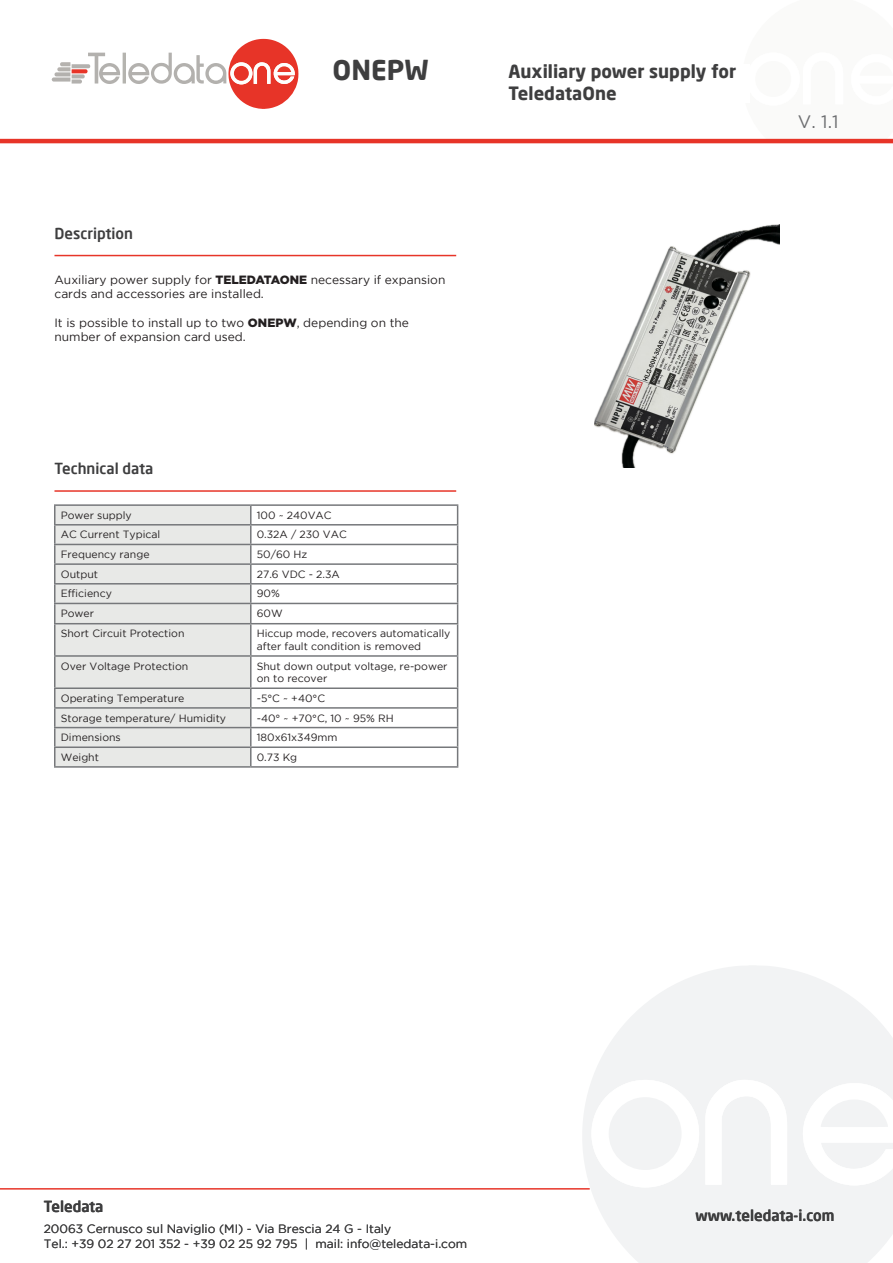
<style>
.page{position:relative;width:893px;height:1263px;background:#fff}
.page>*{position:absolute;margin:0;border:0;box-sizing:border-box;transform-origin:0 0}
.t1{font:700 27px "Neo Sans Pro";color:#3e3e3f}
.t2{font:700 18px/21.6px "Neo Sans Pro";color:#3e3e3f}
.t3{font:18px "Gotham";color:#6c6d70}
.t4{font:700 16.5px "Neo Sans Pro";color:#3e3e3f}
.t5{font:500 15px "Neo Sans Pro";color:#3e3e3f}
.t6{font:12px/14.4px "Gotham";color:#231f20}
.t7{font:12px "Gotham";color:#3e3e3f}
.t8{font:10.5px/12.6px "Gotham";color:#231f20}
.s1{font-weight:900}
</style>
<div class="page">
<svg style="left:582px;top:966px;width:311px;height:297px;fill:#f2f3f4"></svg>
<svg style="left:705px;top:1080px;width:82px;height:105px"></svg>
<svg style="left:803px;top:1083px;width:90px;height:102px"></svg>
<svg style="left:591px;top:1080px;width:108px;height:107px"></svg>
<svg style="left:742px;top:138px;width:151px;height:1px"></svg>
<svg style="left:52px;top:39px;width:247px;height:70px"></svg>
<hr style="left:0;top:139px;width:893px;height:4px;background:#e73428">
<hr style="left:0;top:1188px;width:590px;height:1px;background:#e73529">
<hr style="left:54px;top:255px;width:402px;height:1px;background:#e73529">
<hr style="left:54px;top:490px;width:402px;height:2px;background:#e73529">
<div style="left:56px;top:506px;width:194px;height:260px;background:#e8e9e7"></div>
<hr style="left:54px;top:504px;width:197px;height:2px;background:#76787b">
<hr style="left:251px;top:504px;width:207px;height:2px;background:#76787b">
<hr style="left:54px;top:524px;width:197px;height:1px;background:#76787b">
<hr style="left:251px;top:524px;width:207px;height:1px;background:#76787b">
<hr style="left:54px;top:544px;width:197px;height:1px;background:#76787b">
<hr style="left:251px;top:544px;width:207px;height:1px;background:#76787b">
<hr style="left:54px;top:563px;width:197px;height:2px;background:#76787b">
<hr style="left:251px;top:563px;width:207px;height:2px;background:#76787b">
<hr style="left:54px;top:583px;width:197px;height:1px;background:#76787b">
<hr style="left:251px;top:583px;width:207px;height:1px;background:#76787b">
<hr style="left:54px;top:603px;width:197px;height:1px;background:#76787b">
<svg style="left:54px;top:506px;width:2px;height:117px"></svg>
<hr style="left:251px;top:603px;width:207px;height:1px;background:#76787b">
<svg style="left:250px;top:506px;width:2px;height:117px"></svg>
<svg style="left:457px;top:506px;width:1px;height:117px"></svg>
<hr style="left:54px;top:623px;width:197px;height:1px;background:#76787b">
<hr style="left:54px;top:624px;width:2px;height:31px;background:#76787b">
<hr style="left:251px;top:623px;width:207px;height:1px;background:#76787b">
<hr style="left:250px;top:624px;width:2px;height:31px;background:#76787b">
<hr style="left:457px;top:624px;width:1px;height:31px;background:#76787b">
<hr style="left:54px;top:655px;width:197px;height:2px;background:#76787b">
<hr style="left:54px;top:657px;width:2px;height:30px;background:#76787b">
<hr style="left:251px;top:655px;width:207px;height:2px;background:#76787b">
<hr style="left:250px;top:657px;width:2px;height:30px;background:#76787b">
<hr style="left:457px;top:657px;width:1px;height:30px;background:#76787b">
<hr style="left:54px;top:687px;width:197px;height:2px;background:#76787b">
<hr style="left:251px;top:687px;width:207px;height:2px;background:#76787b">
<hr style="left:54px;top:707px;width:197px;height:2px;background:#76787b">
<hr style="left:251px;top:707px;width:207px;height:2px;background:#76787b">
<hr style="left:54px;top:727px;width:197px;height:1px;background:#76787b">
<hr style="left:251px;top:727px;width:207px;height:1px;background:#76787b">
<hr style="left:54px;top:746px;width:197px;height:2px;background:#76787b">
<svg style="left:54px;top:689px;width:2px;height:77px"></svg>
<hr style="left:251px;top:746px;width:207px;height:2px;background:#76787b">
<svg style="left:250px;top:689px;width:2px;height:77px"></svg>
<svg style="left:457px;top:689px;width:1px;height:77px"></svg>
<hr style="left:54px;top:766px;width:197px;height:2px;background:#76787b">
<hr style="left:251px;top:766px;width:207px;height:2px;background:#76787b">
<img style="left:594px;top:224px;width:185px;height:243px">
<p class="t5" style="left:54px;top:224px;width:80px">Description</p>
<h1 class="t1" style="left:333px;top:52px;width:97px">ONEPW</h1>
<h3 class="t4" style="left:549px;top:63px;width:203px">Alimentatore per centrale</h3>
<p class="t2" style="left:509px;top:60px;width:229px">Auxiliary power supply for<br>TeledataOne</p>
<p class="t6" style="left:54px;top:272px;width:392px">Auxiliary power supply for <span class="s1">TELEDATAONE</span> necessary if expansion cards and accessories are installed.</p>
<p class="t6" style="left:54px;top:315px;width:356px">It is possible to install up to two <span class="s1">ONEPW</span>, depending on the number of expansion card used.</p>
<p class="t5" style="left:54px;top:459px;width:100px">Technical data</p>
<p class="t8" style="left:61px;top:509px;width:73px">Power supply</p>
<p class="t8" style="left:257px;top:509px;width:76px">100 ~ 240VAC</p>
<p class="t8" style="left:61px;top:528px;width:101px">AC Current Typical</p>
<p class="t8" style="left:257px;top:528px;width:92px">0.32A / 230 VAC</p>
<p class="t8" style="left:61px;top:548px;width:90px">Frequency range</p>
<p class="t8" style="left:257px;top:548px;width:52px">50/60 Hz</p>
<p class="t8" style="left:61px;top:568px;width:39px">Output</p>
<p class="t8" style="left:257px;top:568px;width:85px">27.6 VDC - 2.3A</p>
<p class="t8" style="left:61px;top:587px;width:53px">Efficiency</p>
<p class="t8" style="left:257px;top:587px;width:25px">90%</p>
<p class="t8" style="left:61px;top:607px;width:35px">Power</p>
<p class="t8" style="left:257px;top:607px;width:27px">60W</p>
<p class="t8" style="left:61px;top:627px;width:125px">Short Circuit Protection</p>
<p class="t8" style="left:257px;top:627px;width:195px">Hiccup mode, recovers automatically after fault condition is removed</p>
<p class="t8" style="left:61px;top:659px;width:129px">Over Voltage Protection</p>
<p class="t8" style="left:257px;top:659px;width:192px">Shut down output voltage, re-power on to recover</p>
<p class="t8" style="left:61px;top:692px;width:125px">Operating Temperature</p>
<p class="t8" style="left:257px;top:692px;width:70px">-5°C ~ +40°C</p>
<p class="t8" style="left:61px;top:711px;width:167px">Storage temperature/ Humidity</p>
<p class="t8" style="left:257px;top:711px;width:138px">-40° ~ +70°C, 10 ~ 95% RH</p>
<p class="t8" style="left:61px;top:731px;width:62px">Dimensions</p>
<p class="t8" style="left:257px;top:731px;width:82px">180x61x349mm</p>
<p class="t8" style="left:61px;top:751px;width:40px">Weight</p>
<p class="t8" style="left:257px;top:751px;width:42px">0.73 Kg</p>
<p class="t3" style="left:798px;top:112px;width:42px">V. 1.1</p>
<p class="t5" style="left:44px;top:1196px;width:61px">Teledata</p>
<p class="t7" style="left:44px;top:1222px;width:349px">20063 Cernusco sul Naviglio (MI) - Via Brescia 24 G - Italy</p>
<p class="t7" style="left:44px;top:1237px;width:425px">Tel.: +39 02 27 201 352 - +39 02 25 92 795 | mail: info@teledata-i.com</p>
<p class="t5" style="left:695px;top:1205px;width:140px">www.teledata-i.com</p>
</div>
